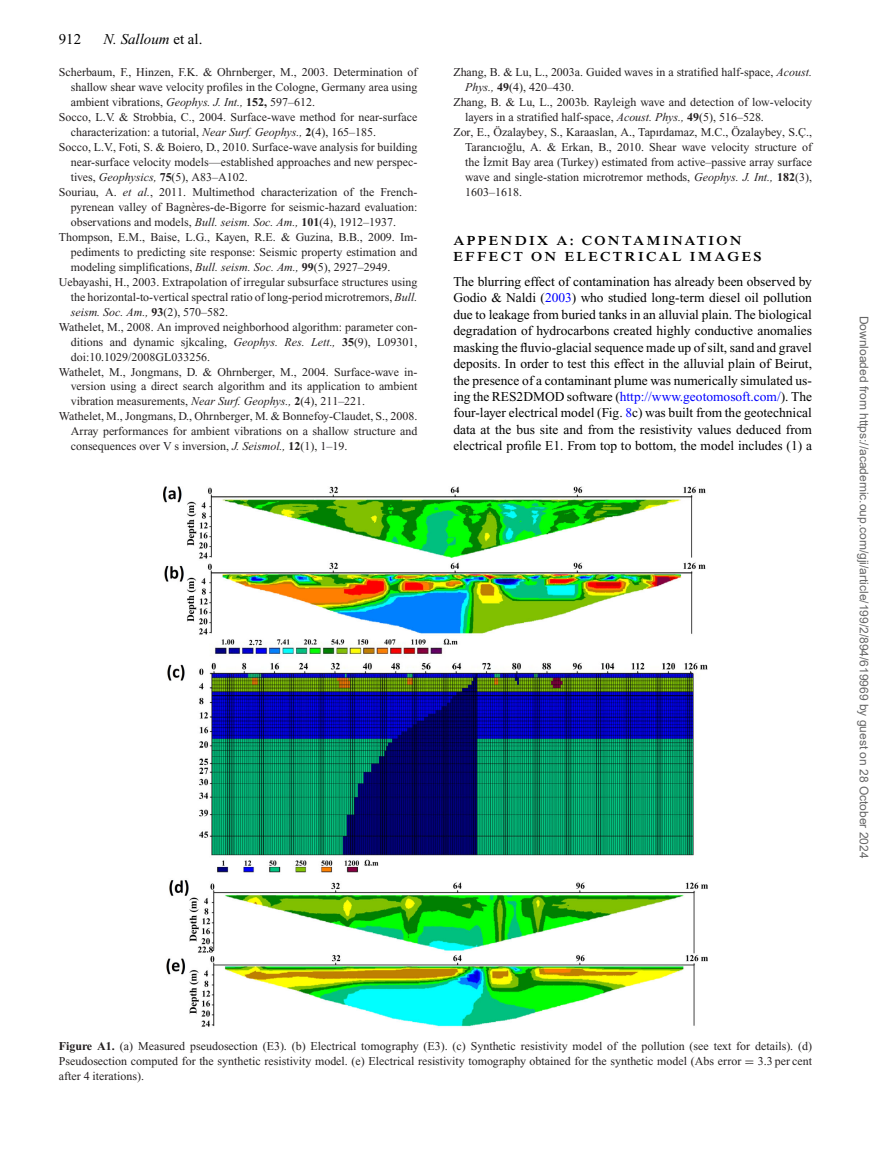
<style>
.page{position:relative;width:893px;height:1174px;background:#fff}
.page>*{position:absolute;margin:0;border:0;box-sizing:border-box;transform-origin:0 0}
.t1{font:italic 15px "Times New Roman";color:#000}
.t2{font:15px "Times New Roman";color:#000}
.t3{font:13.5px/16.5px "Times New Roman";color:#000;text-align:justify}
.t4{font:600 13.5px/16.5px "Times NRMT";letter-spacing:.17em;color:#000}
.t5{font:12px/15px "Times New Roman";color:#231f20;text-align:right}
.t6{font:12px "Arial";color:#666}
.t7{font:italic 12px "Times New Roman";color:#231f20}
.s1{font-style:normal}
.s2{font-style:italic}
.s3{font-weight:700}
.s4{font-weight:700;font-style:normal}
.s5{color:#00f}
.s6{font-family:"MTSY"}
</style>
<div class="page">
<img style="left:163px;top:486px;width:544px;height:541px">
<p class="t2" style="left:59px;top:33px;width:24px">912</p>
<p class="t1" style="left:104px;top:33px;width:100px">N. Salloum <span class="s1">et al.</span></p>
<p class="t5" style="left:59px;top:66px;width:360px">Scherbaum, F., Hinzen, F.K. &amp; Ohrnberger, M., 2003. Determination of</p>
<p class="t5" style="left:71px;top:81px;width:348px">shallow shear wave velocity profiles in the Cologne, Germany area using</p>
<p class="t5" style="left:71px;top:96px;width:246px">ambient vibrations, <span class="s2">Geophys. J. Int.,</span> <span class="s3">152,</span> 597–612.</p>
<p class="t5" style="left:59px;top:111px;width:360px">Socco, L.V. &amp; Strobbia, C., 2004. Surface-wave method for near-surface</p>
<p class="t5" style="left:71px;top:126px;width:307px">characterization: a tutorial, <span class="s2">Near Surf. Geophys.,</span> <span class="s3">2</span>(4), 165–185.</p>
<p class="t5" style="left:59px;top:141px;width:360px">Socco, L.V., Foti, S. &amp; Boiero, D., 2010. Surface-wave analysis for building</p>
<p class="t5" style="left:71px;top:156px;width:348px">near-surface velocity models—established approaches and new perspec-</p>
<p class="t5" style="left:71px;top:171px;width:178px">tives, <span class="s2">Geophysics,</span> <span class="s3">75</span>(5), A83–A102.</p>
<p class="t5" style="left:59px;top:186px;width:360px">Souriau, A. <span class="s2">et al.</span>, 2011. Multimethod characterization of the French-</p>
<p class="t5" style="left:71px;top:201px;width:348px">pyrenean valley of Bagneres-de-Bigorre for seismic-hazard evaluation:</p>
<p class="t5" style="left:192px;top:201px;width:5px">`</p>
<p class="t5" style="left:71px;top:215px;width:327px">observations and models, <span class="s2">Bull. seism. Soc. Am.,</span> <span class="s3">101</span>(4), 1912–1937.</p>
<p class="t5" style="left:59px;top:230px;width:360px">Thompson, E.M., Baise, L.G., Kayen, R.E. &amp; Guzina, B.B., 2009. Im-</p>
<p class="t5" style="left:71px;top:245px;width:348px">pediments to predicting site response: Seismic property estimation and</p>
<p class="t5" style="left:71px;top:260px;width:321px">modeling simplifications, <span class="s2">Bull. seism. Soc. Am.,</span> <span class="s3">99</span>(5), 2927–2949.</p>
<p class="t5" style="left:59px;top:275px;width:360px">Uebayashi, H., 2003. Extrapolation of irregular subsurface structures using</p>
<p class="t5" style="left:71px;top:290px;width:348px">the horizontal-to-vertical spectral ratio of long-period microtremors, <span class="s2">Bull.</span></p>
<p class="t7" style="left:71px;top:307px;width:159px">seism. Soc. Am., <span class="s4">93</span><span class="s1">(2), 570–582.</span></p>
<p class="t5" style="left:59px;top:320px;width:360px">Wathelet, M., 2008. An improved neighborhood algorithm: parameter con-</p>
<p class="t5" style="left:71px;top:335px;width:348px">ditions and dynamic sjkcaling, <span class="s2">Geophys. Res. Lett.,</span> <span class="s3">35</span>(9), L09301,</p>
<p class="t5" style="left:71px;top:350px;width:141px">doi:10.1029/2008GL033256.</p>
<p class="t5" style="left:59px;top:365px;width:360px">Wathelet, M., Jongmans, D. &amp; Ohrnberger, M., 2004. Surface-wave in-</p>
<p class="t5" style="left:71px;top:380px;width:348px">version using a direct search algorithm and its application to ambient</p>
<p class="t5" style="left:71px;top:395px;width:296px">vibration measurements, <span class="s2">Near Surf. Geophys.,</span> <span class="s3">2</span>(4), 211–221.</p>
<p class="t5" style="left:59px;top:410px;width:360px">Wathelet, M., Jongmans, D., Ohrnberger, M. &amp; Bonnefoy-Claudet, S., 2008.</p>
<p class="t5" style="left:71px;top:425px;width:348px">Array performances for ambient vibrations on a shallow structure and</p>
<p class="t5" style="left:71px;top:440px;width:278px">consequences over V s inversion, <span class="s2">J. Seismol.,</span> <span class="s3">12</span>(1), 1–19.</p>
<p class="t5" style="left:453px;top:66px;width:360px">Zhang, B. &amp; Lu, L., 2003a. Guided waves in a stratified half-space, <span class="s2">Acoust.</span></p>
<p class="t5" style="left:465px;top:81px;width:110px"><span class="s2">Phys.,</span> <span class="s3">49</span>(4), 420–430.</p>
<p class="t5" style="left:453px;top:96px;width:360px">Zhang, B. &amp; Lu, L., 2003b. Rayleigh wave and detection of low-velocity</p>
<p class="t5" style="left:465px;top:111px;width:300px">layers in a stratified half-space, <span class="s2">Acoust. Phys.,</span> <span class="s3">49</span>(5), 516–528.</p>
<p class="t5" style="left:453px;top:126px;width:354px">Zor, E., Ozalaybey, S., Karaaslan, A., Tapırdamaz, M.C., Ozalaybey, S.C</p>
<p class="t5" style="left:496px;top:124px;width:5px">¨</p>
<p class="t5" style="left:734px;top:124px;width:5px">¨</p>
<p class="t5" style="left:465px;top:126px;width:348px">¸.,<br>Tarancıoglu, A. &amp; Erkan, B., 2010. Shear wave velocity structure of</p>
<p class="t5" style="left:465px;top:141px;width:348px;text-align:left;text-indent:43px">˘<br>the ˙Izmit Bay area (Turkey) estimated from active–passive array surface wave and single-station microtremor methods, <span class="s2">Geophys. J. Int.,</span> <span class="s3">182</span>(3), 1603–1618.</p>
<p class="t4" style="left:453px;top:233px;width:310px">APPENDIX A: CONTAMINATION<br>EFFECT ON ELECTRICAL IMAGES</p>
<p class="t3" style="left:453px;top:274px;width:360px">The blurring effect of contamination has already been observed by Godio &amp; Naldi (<span class="s5">2003</span>) who studied long-term diesel oil pollution due to leakage from buried tanks in an alluvial plain. The biological degradation of hydrocarbons created highly conductive anomalies masking the fluvio-glacial sequence made up of silt, sand and gravel deposits. In order to test this effect in the alluvial plain of Beirut, the presence of a contaminant plume was numerically simulated us&shy;ing the RES2DMOD software (<span class="s5">http://www.geotomosoft.com/</span>). The four-layer electrical model (Fig. <span class="s5">8</span>c) was built from the geotechnical data at the bus site and from the resistivity values deduced from electrical profile E1. From top to bottom, the model includes (1) a</p>
<p class="t6" style="left:868px;top:315px;width:544px;rotate:90deg">Downloaded from https://academic.oup.com/gji/article/199/2/894/619969 by guest on 28 October 2024</p>
<p class="t5" style="left:59px;top:1039px;width:755px;text-align:justify"><span class="s3">Figure A1.</span> (a) Measured pseudosection (E3). (b) Electrical tomography (E3). (c) Synthetic resistivity model of the pollution (see text for details). (d)<br>Pseudosection computed for the synthetic resistivity model. (e) Electrical resistivity tomography obtained for the synthetic model (Abs error <span class="s6">=</span> 3.3 per cent after 4 iterations).</p>
</div>
